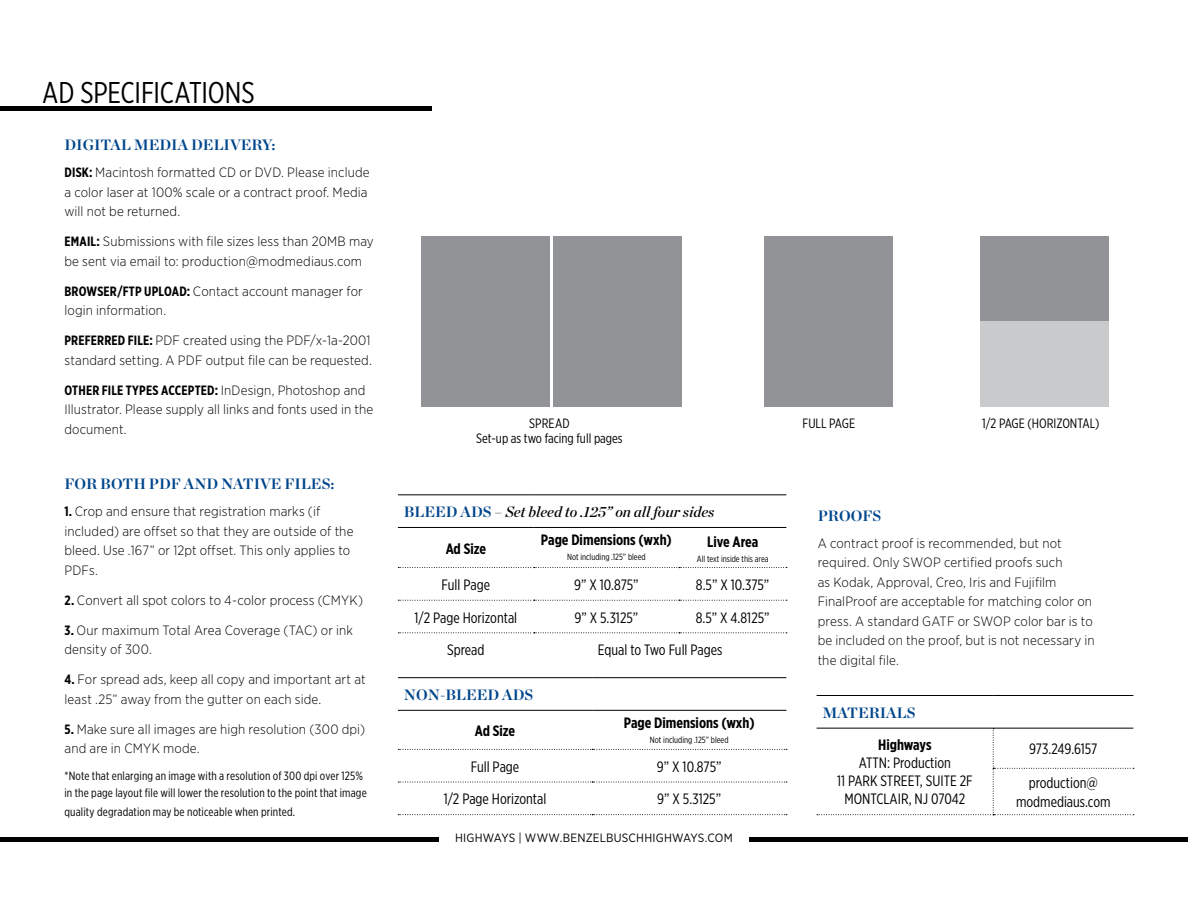
<style>
.page{position:relative;width:1188px;height:918px;background:#fff}
.page>*{position:absolute;margin:0;border:0;box-sizing:border-box;transform-origin:0 0}
.t1{font:30px "Gotham X Narrow";letter-spacing:-.005em;color:#000}
.t2{font:15px/18px "Gotham X Narrow";color:#000;text-align:center}
.t3{font:700 15px "Chronicle Display";color:#00468c}
.t4{font:700 15px "Gotham X Narrow";color:#000}
.t5{font:italic 15px "Chronicle Display Semi";color:#000}
.t6{font:300 13.5px/19.5px "Gotham Narrow";letter-spacing:.01em;color:#000}
.t7{font:13.5px/15px "Gotham X Narrow";color:#000;text-align:center}
.t8{font:700 13.5px "Gotham X Narrow";letter-spacing:.01em;color:#000}
.t9{font:12px/16.5px "Gotham X Narrow";letter-spacing:.015em;color:#000}
.t10{font:12px "Gotham Narrow";letter-spacing:.015em;color:#000}
.t11{font:9px "Gotham X Narrow";color:#000}
.s1{font-family:"Gotham X Narrow";font-weight:700}
.s2{font-family:"Gotham Narrow";font-weight:300}
.s3{font-family:"Chronicle Display";font-weight:700;font-style:normal;color:#00468c}
.s4{font-family:"Chronicle Display";font-weight:700;font-style:normal}
</style>
<div class="page">
<svg style="left:817px;top:728px;width:317px;height:87px"></svg>
<hr style="left:817px;top:695px;width:176px;height:1px;background:#000">
<hr style="left:993px;top:695px;width:140px;height:1px;background:#000">
<hr style="left:817px;top:728px;width:176px;height:1px;background:#000">
<hr style="left:993px;top:728px;width:140px;height:1px;background:#000">
<hr style="left:0;top:837px;width:438px;height:4px;background:#000">
<hr style="left:749px;top:837px;width:439px;height:4px;background:#000">
<div style="left:0;top:106px;width:431px;height:5px;background:#000"></div>
<div style="left:764px;top:236px;width:129px;height:171px;background:#919396"></div>
<div style="left:980px;top:236px;width:129px;height:171px;background:#919396"></div>
<div style="left:980px;top:321px;width:129px;height:86px;background:#c9cacc"></div>
<div style="left:421px;top:236px;width:129px;height:171px;background:#919396"></div>
<div style="left:553px;top:236px;width:129px;height:171px;background:#919396"></div>
<svg style="left:398px;top:749px;width:389px;height:1px"></svg>
<svg style="left:398px;top:782px;width:389px;height:1px"></svg>
<svg style="left:398px;top:814px;width:389px;height:1px"></svg>
<hr style="left:398px;top:677px;width:194px;height:1px;background:#000">
<hr style="left:592px;top:677px;width:194px;height:1px;background:#000">
<hr style="left:398px;top:710px;width:194px;height:1px;background:#000">
<hr style="left:592px;top:710px;width:194px;height:1px;background:#000">
<svg style="left:398px;top:567px;width:389px;height:1px"></svg>
<svg style="left:398px;top:600px;width:389px;height:1px"></svg>
<svg style="left:398px;top:632px;width:389px;height:1px"></svg>
<hr style="left:398px;top:495px;width:136px;height:1px;background:#000">
<hr style="left:534px;top:495px;width:145px;height:1px;background:#000">
<hr style="left:679px;top:495px;width:107px;height:1px;background:#000">
<hr style="left:398px;top:527px;width:136px;height:1px;background:#000">
<hr style="left:534px;top:527px;width:145px;height:1px;background:#000">
<hr style="left:679px;top:527px;width:107px;height:1px;background:#000">
<h1 class="t1" style="left:42px;top:75px;width:214px">AD SPECIFICATIONS</h1>
<p class="t3" style="left:64px;top:133px;width:212px">DIGITAL MEDIA DELIVERY:</p>
<p class="t6" style="left:64px;top:162px;width:307px"><span class="s1">DISK:</span> Macintosh formatted CD or DVD. Please include a color laser at 100% scale or a contract proof. Media will not be returned.</p>
<p class="t6" style="left:64px;top:231px;width:311px"><span class="s1">EMAIL:</span> Submissions with file sizes less than 20MB may be sent via email to: production@modmediaus.com</p>
<p class="t6" style="left:64px;top:281px;width:300px"><span class="s1">BROWSER/FTP UPLOAD:</span> Contact account manager for login information.</p>
<p class="t6" style="left:64px;top:330px;width:309px"><span class="s1">PREFERRED FILE:</span> PDF created using the PDF/x-1a-2001 standard setting. A PDF output file can be requested.</p>
<p class="t8" style="left:64px;top:382px;width:303px">OTHER FILE TYPES ACCEPTED: <span class="s2">InDesign, Photoshop and</span></p>
<p class="t6" style="left:64px;top:399px;width:310px">Illustrator. Please supply all links and fonts used in the document.</p>
<p class="t3" style="left:64px;top:472px;width:272px">FOR BOTH PDF AND NATIVE FILES:</p>
<p class="t6" style="left:64px;top:501px;width:291px"><span class="s1">1.</span> Crop and ensure that registration marks (if included) are offset so that they are outside of the bleed. Use .167” or 12pt offset. This only applies to PDFs.</p>
<p class="t6" style="left:64px;top:590px;width:300px"><span class="s1">2.</span> Convert all spot colors to 4-color process (CMYK)</p>
<p class="t6" style="left:64px;top:620px;width:290px"><span class="s1">3.</span> Our maximum Total Area Coverage (TAC) or ink density of 300.</p>
<p class="t6" style="left:64px;top:669px;width:303px"><span class="s1">4.</span> For spread ads, keep all copy and important art at least .25” away from the gutter on each side.</p>
<p class="t6" style="left:64px;top:719px;width:302px"><span class="s1">5.</span> Make sure all images are high resolution (300 dpi) and are in CMYK mode.</p>
<p class="t9" style="left:64px;top:768px;width:304px">*Note that enlarging an image with a resolution of 300 dpi over 125% in the page layout file will lower the resolution to the point that image</p>
<p class="t9" style="left:64px;top:804px;width:232px">quality degradation may be noticeable when printed.</p>
<p class="t7" style="left:476px;top:416px;width:148px">SPREAD<br>Set-up as two facing full pages</p>
<p class="t7" style="left:803px;top:416px;width:54px">FULL PAGE</p>
<p class="t7" style="left:982px;top:416px;width:119px">1/2 PAGE (HORIZONTAL)</p>
<p class="t5" style="left:404px;top:500px;width:312px"><span class="s3">BLEED ADS</span> <span class="s4">–</span> Set bleed to .125” on all four sides</p>
<p class="t4" style="left:446px;top:539px;width:42px">Ad Size</p>
<p class="t4" style="left:541px;top:531px;width:133px">Page Dimensions (wxh)</p>
<p class="t11" style="left:567px;top:552px;width:80px">Not including .125” bleed</p>
<p class="t4" style="left:707px;top:532px;width:53px">Live Area</p>
<p class="t11" style="left:697px;top:553px;width:73px">All text inside this area</p>
<p class="t2" style="left:442px;top:575px;width:50px">Full Page</p>
<p class="t2" style="left:574px;top:575px;width:66px">9” X 10.875”</p>
<p class="t2" style="left:696px;top:575px;width:75px">8.5” X 10.375”</p>
<p class="t2" style="left:415px;top:608px;width:104px">1/2 Page Horizontal</p>
<p class="t2" style="left:574px;top:608px;width:65px">9” X 5.3125”</p>
<p class="t2" style="left:696px;top:608px;width:76px">8.5” X 4.8125”</p>
<p class="t2" style="left:447px;top:641px;width:39px">Spread</p>
<p class="t2" style="left:598px;top:641px;width:126px">Equal to Two Full Pages</p>
<p class="t3" style="left:404px;top:683px;width:131px">NON-BLEED ADS</p>
<p class="t4" style="left:475px;top:721px;width:42px">Ad Size</p>
<p class="t4" style="left:624px;top:714px;width:133px">Page Dimensions (wxh)</p>
<p class="t11" style="left:650px;top:735px;width:80px">Not including .125” bleed</p>
<p class="t2" style="left:471px;top:757px;width:50px">Full Page</p>
<p class="t2" style="left:657px;top:757px;width:66px">9” X 10.875”</p>
<p class="t2" style="left:444px;top:790px;width:104px">1/2 Page Horizontal</p>
<p class="t2" style="left:657px;top:790px;width:65px">9” X 5.3125”</p>
<p class="t10" style="left:455px;top:830px;width:279px">HIGHWAYS | WWW.BENZELBUSCHHIGHWAYS.COM</p>
<p class="t3" style="left:818px;top:503px;width:65px">PROOFS</p>
<p class="t6" style="left:818px;top:533px;width:278px">A contract proof is recommended, but not required. Only SWOP certified proofs such<br>as Kodak, Approval, Creo, Iris and Fujifilm FinalProof are acceptable for matching color on press. A standard GATF or SWOP color bar is to be included on the proof, but is not necessary in the digital file.</p>
<p class="t3" style="left:823px;top:700px;width:94px">MATERIALS</p>
<p class="t4" style="left:878px;top:736px;width:55px">Highways</p>
<p class="t2" style="left:837px;top:754px;width:137px">ATTN: Production<br>11 PARK STREET, SUITE 2F<br>MONTCLAIR, NJ 07042</p>
<p class="t2" style="left:1029px;top:740px;width:70px">973.249.6157</p>
<p class="t2" style="left:1016px;top:772px;width:96px;line-height:19.5px">production@ modmediaus.com</p>
</div>
